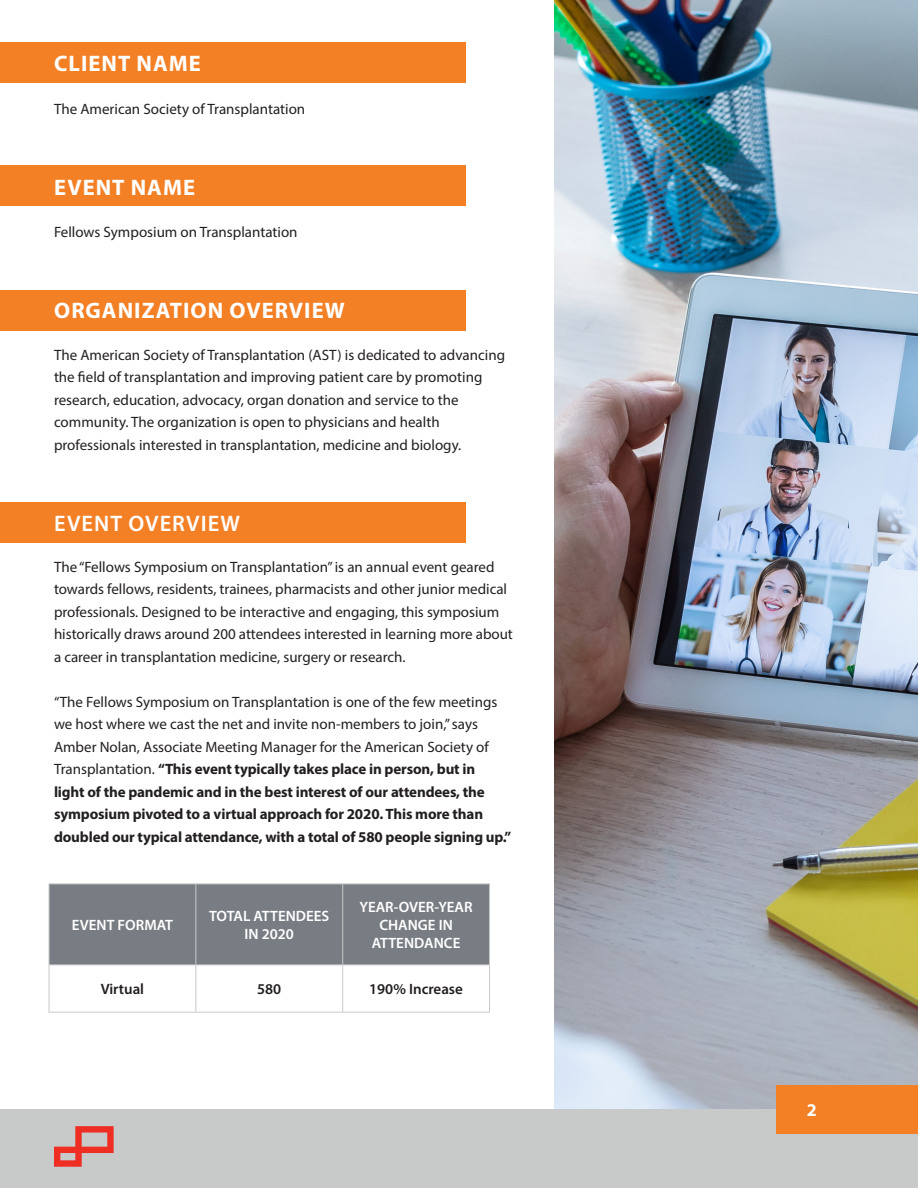
<style>
.page{position:relative;width:918px;height:1188px;background:#fff}
.page>*{position:absolute;margin:0;border:0;box-sizing:border-box;transform-origin:0 0}
.t1{font:700 22.5px "Myriad Pro";letter-spacing:.045em;color:#fff}
.t2{font:600 22.5px "Myriad Pro";letter-spacing:.045em;color:#fff}
.t3{font:700 18px "Myriad Pro";color:#fff}
.t4{font:15px/22.5px "Myriad Pro";color:#231f20}
.t5{font:700 15px/22.5px "Myriad Pro";letter-spacing:-.01em;color:#231f20}
.t6{font:600 15px/18px "Myriad Pro";color:#fff;text-align:center}
.t7{font:600 15px "Myriad Pro";color:#231f20}
.s1{font-weight:400}
</style>
<div class="page">
<div style="left:1px;top:502px;width:465px;height:41px;background:#f48026"></div>
<div style="left:1px;top:290px;width:465px;height:41px;background:#f48026"></div>
<div style="left:1px;top:165px;width:465px;height:41px;background:#f48026"></div>
<div style="left:1px;top:42px;width:465px;height:41px;background:#f48026"></div>
<img style="left:554px;top:0;width:364px;height:1110px">
<div style="left:0;top:1110px;width:918px;height:78px;background:#c8c9c9"></div>
<div style="left:777px;top:1085px;width:141px;height:49px;background:#f48026"></div>
<div style="left:50px;top:884px;width:439px;height:80px;background:#787d83"></div>
<hr style="left:49px;top:883px;width:147px;height:1px;background:#c8c9c9">
<hr style="left:49px;top:884px;width:1px;height:80px;background:#c8c9c9">
<hr style="left:196px;top:883px;width:147px;height:1px;background:#c8c9c9">
<hr style="left:195px;top:884px;width:1px;height:80px;background:#c8c9c9">
<hr style="left:343px;top:883px;width:147px;height:1px;background:#c8c9c9">
<hr style="left:342px;top:884px;width:1px;height:80px;background:#c8c9c9">
<hr style="left:489px;top:884px;width:1px;height:80px;background:#c8c9c9">
<hr style="left:49px;top:964px;width:147px;height:1px;background:#c8c9c9">
<hr style="left:49px;top:965px;width:1px;height:47px;background:#c8c9c9">
<hr style="left:196px;top:964px;width:147px;height:1px;background:#c8c9c9">
<hr style="left:195px;top:965px;width:1px;height:47px;background:#c8c9c9">
<hr style="left:343px;top:964px;width:147px;height:1px;background:#c8c9c9">
<hr style="left:342px;top:965px;width:1px;height:47px;background:#c8c9c9">
<hr style="left:489px;top:965px;width:1px;height:47px;background:#c8c9c9">
<hr style="left:49px;top:1012px;width:147px;height:1px;background:#c8c9c9">
<hr style="left:196px;top:1012px;width:147px;height:1px;background:#c8c9c9">
<hr style="left:343px;top:1012px;width:147px;height:1px;background:#c8c9c9">
<svg style="left:54px;top:1126px;width:60px;height:41px"></svg>
<p class="t1" style="left:54px;top:49px;width:148px">CLIENT NAME</p>
<p class="t4" style="left:54px;top:97px;width:253px">The American Society of Transplantation</p>
<p class="t1" style="left:54px;top:172px;width:142px">EVENT NAME</p>
<p class="t4" style="left:54px;top:221px;width:245px">Fellows Symposium on Transplantation</p>
<p class="t1" style="left:54px;top:296px;width:292px">ORGANIZATION OVERVIEW</p>
<p class="t4" style="left:54px;top:343px;width:453px">The American Society of Transplantation (AST) is dedicated to advancing the field of transplantation and improving patient care by promoting research, education, advocacy, organ donation and service to the community. The organization is open to physicians and health professionals interested in transplantation, medicine and biology.</p>
<p class="t2" style="left:54px;top:509px;width:187px">EVENT OVERVIEW</p>
<p class="t4" style="left:54px;top:555px;width:460px">The “Fellows Symposium on Transplantation” is an annual event geared towards fellows, residents, trainees, pharmacists and other junior medical professionals. Designed to be interactive and engaging, this symposium historically draws around 200 attendees interested in learning more about a career in transplantation medicine, surgery or research.</p>
<p class="t5" style="left:54px;top:690px;width:459px"><span class="s1">“The Fellows Symposium on Transplantation is one of the few meetings we host where we cast the net and invite non-members to join,” says Amber Nolan, Associate Meeting Manager for the American Society of Transplantation.</span> “This event typically takes place in person, but in<br>light of the pandemic and in the best interest of our attendees, the symposium pivoted to a virtual approach for 2020. This more than doubled our typical attendance, with a total of 580 people signing up.”</p>
<p class="t6" style="left:72px;top:916px;width:102px">EVENT FORMAT</p>
<p class="t6" style="left:209px;top:907px;width:122px">TOTAL ATTENDEES</p>
<p class="t6" style="left:245px;top:925px;width:51px">IN 2020</p>
<p class="t6" style="left:360px;top:898px;width:115px">YEAR-OVER-YEAR<br>CHANGE IN<br>ATTENDANCE</p>
<p class="t7" style="left:101px;top:980px;width:45px">Virtual</p>
<p class="t7" style="left:257px;top:980px;width:26px">580</p>
<p class="t7" style="left:369px;top:980px;width:95px">190% Increase</p>
<p class="t3" style="left:807px;top:1098px;width:11px">2</p>
</div>
